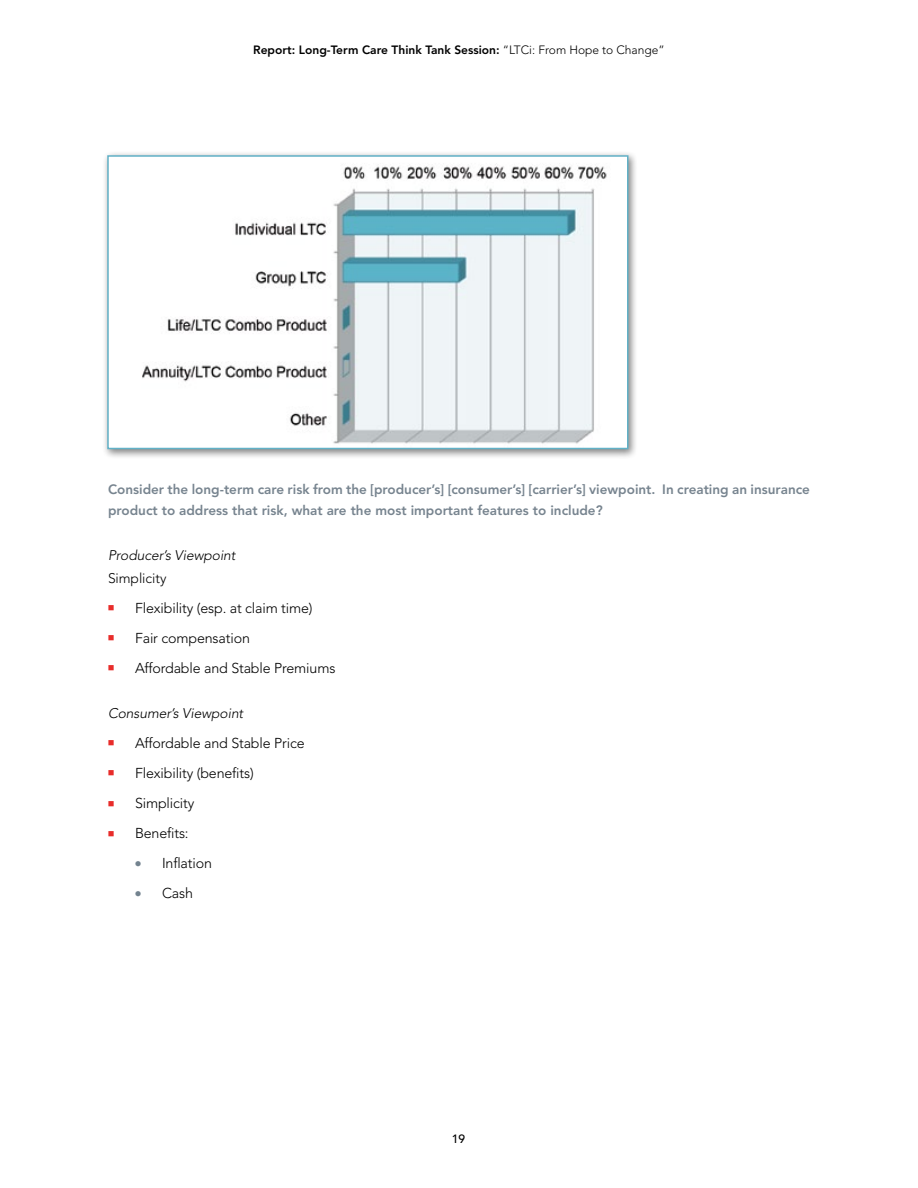
<style>
.page{position:relative;width:918px;height:1188px;background:#fff}
.page>*{position:absolute;margin:0;border:0;box-sizing:border-box;transform-origin:0 0}
.t1{font:300 14.25px/30px "Avenir";letter-spacing:-.01em;color:#000}
.t2{font:italic 300 13.8px "Avenir";letter-spacing:-.005em;color:#000}
.t3{font:300 13.8px "Avenir";letter-spacing:-.005em;color:#000}
.t4{font:800 13.5px/21px "Avenir";color:#77848f}
.t5{font:800 12px "Avenir";color:#000}
.t6{font:500 12px "Avenir";color:#000}
.s1{font-weight:300}
</style>
<div class="page">
<div style="left:103px;top:151px;width:535px;height:309px;background:#000;opacity:.5"></div>
<img style="left:110px;top:158px;width:515px;height:288px">
<div style="left:107px;top:155px;width:521px;height:294px;border:2px solid #61b1c7"></div>
<p class="t5" style="left:253px;top:43px;width:413px">Report: Long-Term Care Think Tank Session: <span class="s1">“LTCi: From Hope to Change”</span></p>
<p class="t4" style="left:108px;top:479px;width:704px">Consider the long-term care risk from the [producer’s] [consumer’s] [carrier’s] viewpoint. In creating an insurance product to address that risk, what are the most important features to include?</p>
<p class="t2" style="left:108px;top:547px;width:129px">Producer’s Viewpoint</p>
<p class="t3" style="left:108px;top:570px;width:60px">Simplicity</p>
<p class="t1" style="left:135px;top:593px;width:202px">Flexibility (esp. at claim time)<br>Fair compensation<br>Affordable and Stable Premiums</p>
<p class="t2" style="left:108px;top:705px;width:137px">Consumer’s Viewpoint</p>
<p class="t1" style="left:135px;top:728px;width:171px">Affordable and Stable Price</p>
<p class="t1" style="left:135px;top:758px;width:120px">Flexibility (benefits)</p>
<p class="t1" style="left:135px;top:788px;width:61px">Simplicity</p>
<p class="t1" style="left:135px;top:818px;width:55px">Benefits:</p>
<p class="t1" style="left:162px;top:848px;width:51px">Inflation</p>
<p class="t1" style="left:162px;top:878px;width:32px">Cash</p>
<p class="t6" style="left:452px;top:1132px;width:15px">19</p>
</div>
